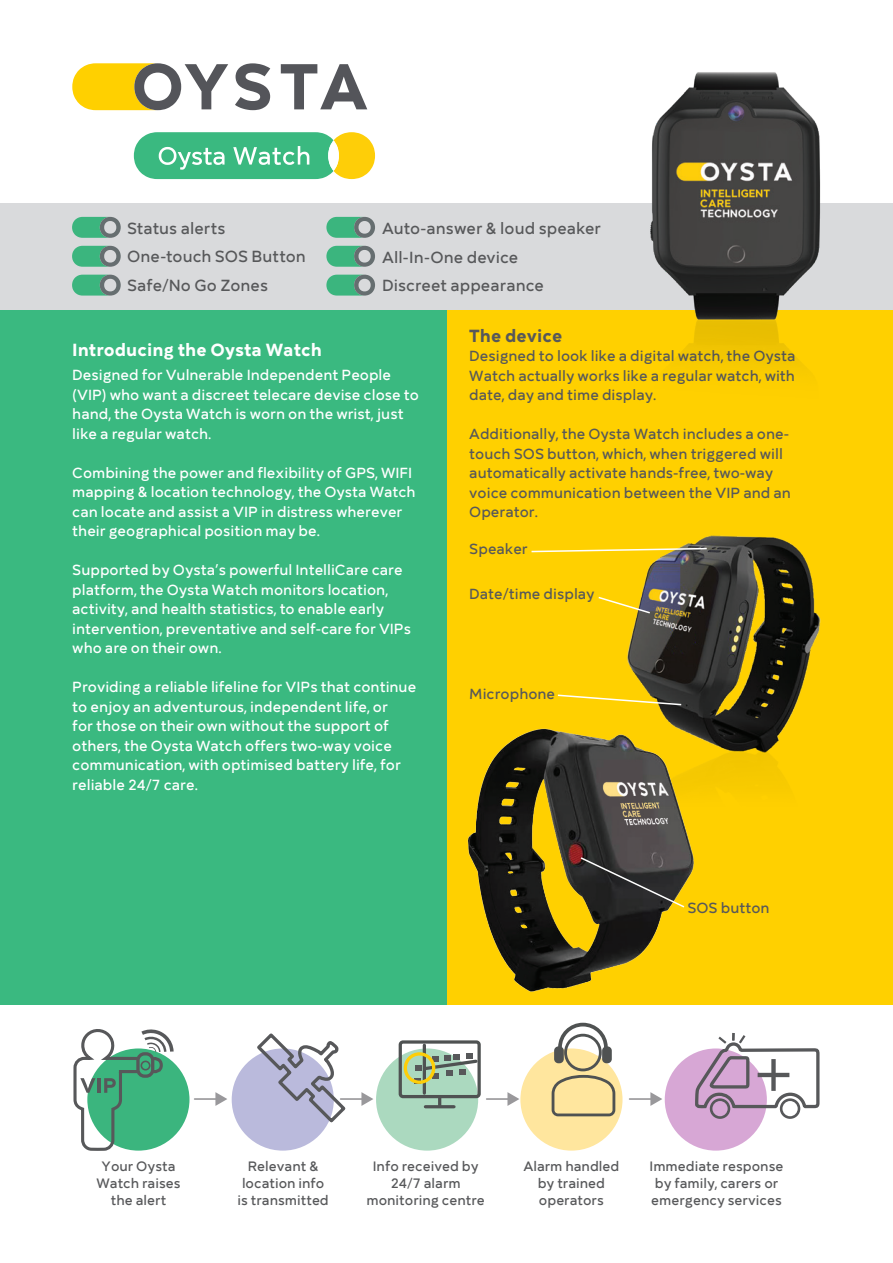
<style>
.page{position:relative;width:893px;height:1263px;background:#fff}
.page>*{position:absolute;margin:0;border:0;box-sizing:border-box;transform-origin:0 0}
.t1{font:700 18px "Mirai";color:#fff}
.t2{font:700 18px "Mirai";color:#57585a}
.t3{font:500 16.5px "Mirai";letter-spacing:.005em;color:#57585a}
.t4{font:500 15px/19.5px "Mirai";color:#fff}
.t5{font:500 15px/19.5px "Mirai";color:#57585a;text-align:justify}
.t6{font:500 13.95px/17.4px "Mirai";color:#57585a;text-align:center}
</style>
<div class="page">
<div style="left:442px;top:309px;width:451px;height:696px;background:#ffd000"></div>
<div style="left:0;top:300px;width:447px;height:705px;background:#3ab980"></div>
<hr style="left:195px;top:1098px;width:22px;height:2px;background:#99989b">
<svg style="left:215px;top:1092px;width:12px;height:14px"></svg>
<hr style="left:341px;top:1098px;width:22px;height:2px;background:#99989b">
<svg style="left:361px;top:1092px;width:12px;height:14px"></svg>
<hr style="left:487px;top:1098px;width:22px;height:2px;background:#99989b">
<svg style="left:507px;top:1092px;width:12px;height:14px"></svg>
<hr style="left:630px;top:1098px;width:22px;height:2px;background:#99989b">
<svg style="left:650px;top:1092px;width:12px;height:14px"></svg>
<div style="left:232px;top:1048px;width:102px;height:102px;background:#babadc;border-radius:50%"></div>
<svg style="left:255px;top:1033px;width:92px;height:97px"></svg>
<div style="left:520px;top:1048px;width:102px;height:102px;background:#ffe69e;border-radius:50%"></div>
<svg style="left:552px;top:1023px;width:63px;height:93px"></svg>
<div style="left:665px;top:1048px;width:102px;height:102px;background:#d7a7d5;border-radius:50%"></div>
<svg style="left:693px;top:1033px;width:127px;height:86px"></svg>
<div style="left:87px;top:1048px;width:102px;height:102px;background:#3bb57e;border-radius:50%"></div>
<svg style="left:73px;top:1029px;width:51px;height:122px"></svg>
<div style="left:376px;top:1048px;width:102px;height:102px;background:#abd9bf;border-radius:50%"></div>
<div style="left:399px;top:1040px;width:82px;height:58px;border:3px solid #4f5252;border-radius:3px"></div>
<svg style="left:438px;top:1096px;width:3px;height:9px"></svg>
<hr style="left:425px;top:1105px;width:29px;height:3px;background:#4f5252">
<hr style="left:423px;top:1045px;width:3px;height:48px;background:#4f5252">
<svg style="left:414px;top:1053px;width:66px;height:30px"></svg>
<div style="left:432px;top:1056px;width:7px;height:6px;background:#57585a"></div>
<div style="left:404px;top:1052px;width:31px;height:32px;border:3px solid #fece08;border-radius:50%"></div>
<hr style="left:119px;top:1070px;width:19px;height:3px;background:#57585a">
<svg style="left:141px;top:1029px;width:33px;height:45px"></svg>
<hr style="left:109px;top:1057px;width:30px;height:3px;background:#57585a">
<div style="left:136px;top:1052px;width:18px;height:26px;border:3px solid #57585a;border-radius:6px"></div>
<div style="left:141px;top:1060px;width:9px;height:10px;border:2px solid #57585a;border-radius:50%"></div>
<div style="left:0;top:203px;width:893px;height:106px;background:#d9dadc"></div>
<svg style="left:235px;top:63px;width:35px;height:47px"></svg>
<svg style="left:281px;top:64px;width:86px;height:45px"></svg>
<svg style="left:72px;top:63px;width:156px;height:47px"></svg>
<svg style="left:134px;top:132px;width:241px;height:47px;background:#73c684"></svg>
<svg style="left:72px;top:217px;width:49px;height:21px"></svg>
<svg style="left:326px;top:217px;width:49px;height:21px"></svg>
<svg style="left:72px;top:246px;width:49px;height:21px"></svg>
<svg style="left:326px;top:246px;width:49px;height:21px"></svg>
<svg style="left:72px;top:275px;width:49px;height:21px"></svg>
<svg style="left:326px;top:275px;width:49px;height:21px"></svg>
<img style="left:625px;top:72px;width:221px;height:464px">
<img style="left:467px;top:728px;width:227px;height:264px">
<svg style="left:579px;top:856px;width:107px;height:53px;background:#423f34"></svg>
<img style="left:578px;top:536px;width:243px;height:295px">
<svg style="left:597px;top:596px;width:55px;height:19px"></svg>
<svg style="left:531px;top:547px;width:177px;height:6px"></svg>
<svg style="left:557px;top:694px;width:126px;height:12px"></svg>
<p class="t3" style="left:127px;top:215px;width:100px">Status alerts</p>
<p class="t3" style="left:127px;top:243px;width:180px">One-touch SOS Button</p>
<p class="t3" style="left:127px;top:272px;width:142px">Safe/No Go Zones</p>
<p class="t3" style="left:382px;top:215px;width:221px">Auto-answer &amp; loud speaker</p>
<p class="t3" style="left:382px;top:244px;width:138px">All-In-One device</p>
<p class="t3" style="left:382px;top:272px;width:163px">Discreet appearance</p>
<p class="t1" style="left:72px;top:336px;width:251px">Introducing the Oysta Watch</p>
<p class="t4" style="left:72px;top:364px;width:348px">Designed for Vulnerable Independent People (VIP) who want a discreet telecare devise close to hand, the Oysta Watch is worn on the wrist, just like a regular watch.</p>
<p class="t4" style="left:72px;top:461px;width:345px">Combining the power and flexibility of GPS, WIFI mapping &amp; location technology, the Oysta Watch can locate and assist a VIP in distress wherever their geographical position may be.</p>
<p class="t4" style="left:72px;top:559px;width:340px">Supported by Oysta’s powerful IntelliCare care platform, the Oysta Watch monitors location, activity, and health statistics, to enable early intervention, preventative and self-care for VIPs who are on their own.</p>
<p class="t4" style="left:72px;top:676px;width:346px">Providing a reliable lifeline for VIPs that continue to enjoy an adventurous, independent life, or<br>for those on their own without the support of others, the Oysta Watch offers two-way voice communication, with optimised battery life, for reliable 24/7 care.</p>
<p class="t2" style="left:469px;top:321px;width:94px">The device</p>
<p class="t5" style="left:469px;top:345px;width:328px">Designed to look like a digital watch, the Oysta Watch actually works like a regular watch, with date, day and time display.</p>
<p class="t5" style="left:469px;top:423px;width:323px;text-align:left">Additionally, the Oysta Watch includes a one&shy;touch SOS button, which, when triggered will automatically activate hands-free, two-way voice communication between the VIP and an Operator.</p>
<p class="t5" style="left:469px;top:537px;width:60px">Speaker</p>
<p class="t5" style="left:469px;top:583px;width:127px">Date/time display</p>
<p class="t5" style="left:469px;top:683px;width:87px">Microphone</p>
<p class="t5" style="left:687px;top:896px;width:84px">SOS button</p>
<p class="t6" style="left:97px;top:1155px;width:86px">Your Oysta<br>Watch raises the alert</p>
<p class="t6" style="left:366px;top:1155px;width:120px">Info received by<br>24/7 alarm monitoring centre</p>
<p class="t6" style="left:523px;top:1155px;width:98px">Alarm handled by trained operators</p>
<p class="t6" style="left:650px;top:1155px;width:135px;text-align:left">Immediate response by family, carers or emergency services</p>
<p class="t6" style="left:238px;top:1155px;width:93px">Relevant &amp; location info is transmitted</p>
</div>
